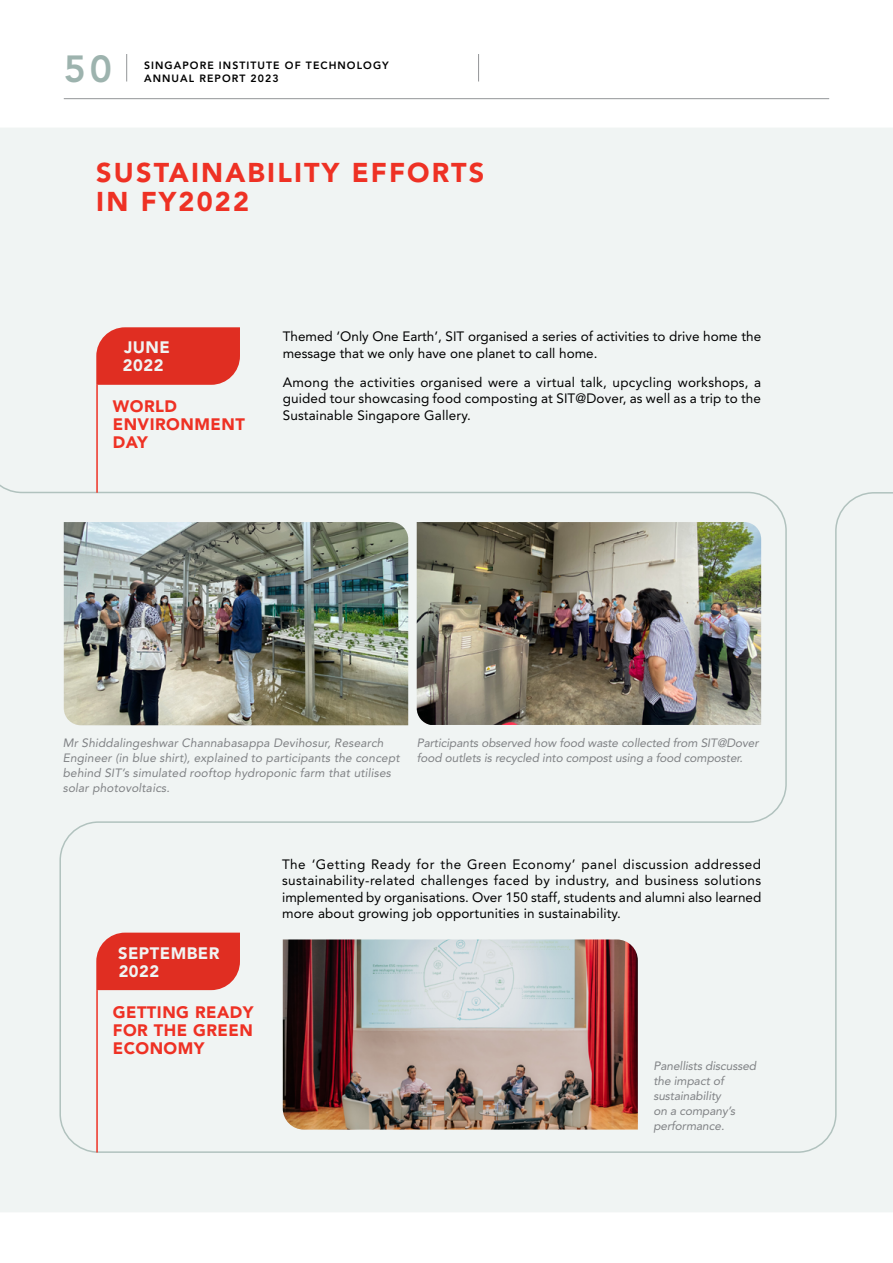
<style>
.page{position:relative;width:893px;height:1263px;background:#fff}
.page>*{position:absolute;margin:0;border:0;box-sizing:border-box;transform-origin:0 0}
.t1{font:800 37.5px "Avenir LT Std";color:#9db3ae}
.t2{font:900 27px/28.5px "Avenir LT Std";letter-spacing:.08em;color:#ee3124}
.t3{font:900 16.5px/18px "Avenir LT Std";letter-spacing:.03em;color:#ee3124}
.t4{font:900 16.5px/18px "Avenir LT Std";letter-spacing:.03em;color:#fff}
.t5{font:13.5px/16.5px "Avenir LT Std";color:#000;text-align:justify}
.t6{font:italic 12px/15px "Avenir LT Std";letter-spacing:.01em;color:#808285}
.t7{font:italic 12px/15px "Avenir LT Std";letter-spacing:-.01em;color:#808285}
.t8{font:800 10.5px "Avenir LT Std";letter-spacing:.1em;color:#000}
</style>
<div class="page">
<div style="left:0;top:128px;width:893px;height:1084px;background:#f0f4f3"></div>
<div style="left:0;top:161px;width:893px;height:993px;background:#f0f4f3"></div>
<img style="left:417px;top:522px;width:344px;height:203px">
<img style="left:64px;top:522px;width:344px;height:203px">
<img style="left:283px;top:939px;width:355px;height:190px">
<hr style="left:96px;top:990px;width:2px;height:162px;background:#ee3124">
<hr style="left:96px;top:385px;width:2px;height:108px;background:#ee3124">
<div style="left:96px;top:933px;width:144px;height:57px;background:#e02e22"></div>
<svg style="left:96px;top:327px;width:144px;height:58px;background:#e0382d"></svg>
<hr style="left:64px;top:98px;width:765px;height:1px;background:#939598">
<svg style="left:126px;top:54px;width:1px;height:27px"></svg>
<svg style="left:478px;top:54px;width:1px;height:27px"></svg>
<h1 class="t1" style="left:64px;top:46px;width:50px">50</h1>
<p class="t8" style="left:144px;top:59px;width:246px">SINGAPORE INSTITUTE OF TECHNOLOGY</p>
<p class="t8" style="left:144px;top:72px;width:136px">ANNUAL REPORT 2023</p>
<h2 class="t2" style="left:96px;top:159px;width:389px">SUSTAINABILITY EFFORTS<br>IN FY2022</h2>
<p class="t4" style="left:123px;top:338px;width:48px">JUNE<br>2022</p>
<p class="t3" style="left:113px;top:397px;width:134px">WORLD<br>ENVIRONMENT<br>DAY</p>
<p class="t5" style="left:283px;top:328px;width:480px">Themed ‘Only One Earth’, SIT organised a series of activities to drive home the message that we only have one planet to call home.</p>
<p class="t5" style="left:283px;top:374px;width:480px">Among the activities organised were a virtual talk, upcycling workshops, a guided tour showcasing food composting at SIT@Dover, as well as a trip to the Sustainable Singapore Gallery.</p>
<p class="t6" style="left:63px;top:736px;width:338px">Mr Shiddalingeshwar Channabasappa Devihosur, Research Engineer (in blue shirt), explained to participants the concept behind SIT’s simulated rooftop hydroponic farm that utilises solar photovoltaics.</p>
<p class="t7" style="left:417px;top:736px;width:343px">Participants observed how food waste collected from SIT@Dover food outlets is recycled into compost using a food composter.</p>
<p class="t4" style="left:118px;top:944px;width:103px">SEPTEMBER<br>2022</p>
<p class="t3" style="left:113px;top:1003px;width:142px;text-align:justify">GETTING READY FOR THE GREEN ECONOMY</p>
<p class="t5" style="left:282px;top:856px;width:481px">The ‘Getting Ready for the Green Economy’ panel discussion addressed sustainability-related challenges faced by industry, and business solutions implemented by organisations. Over 150 staff, students and alumni also learned more about growing job opportunities in sustainability.</p>
<p class="t7" style="left:653px;top:1058px;width:104px">Panellists discussed the impact of sustainability<br>on a company’s performance.</p>
</div>
